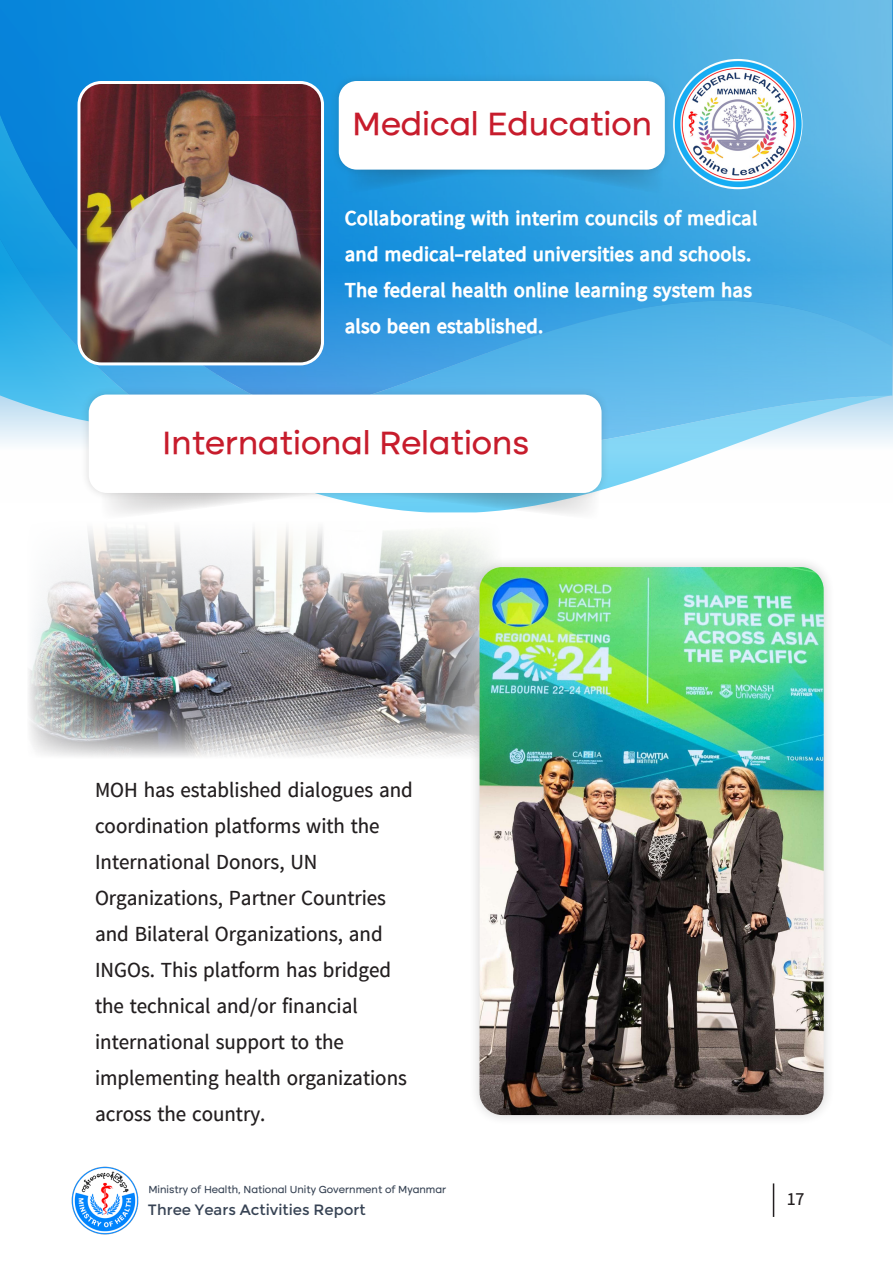
<style>
.page{position:relative;width:893px;height:1263px;background:#fff}
.page>*{position:absolute;margin:0;border:0;box-sizing:border-box;transform-origin:0 0}
.Body{font:700 33px "Z06 Walone";color:#c71c2c}
.Body-2{font:21px/36px "Pyidaungsu";color:#231f20}
.Body-3{font:700 21px/36px "Pyidaungsu";color:#fff}
.t1{font:18px "Pyidaungsu";color:#231f20}
.t2{font:15px "Myanmar Angoun";color:#374354}
.t3{font:700 10.5px "Z06 Walone";color:#374354}
</style>
<div class="page">
<img style="left:71px;top:1167px;width:67px;height:67px">
<hr style="left:773px;top:1183px;width:1px;height:34px;background:#231f20">
<img style="left:0;top:284px;width:81px;height:146px">
<img style="left:610px;top:396px;width:279px;height:92px">
<img style="left:136px;top:365px;width:80px;height:21px">
<img style="left:81px;top:364px;width:55px;height:22px">
<img style="left:54px;top:255px;width:25px;height:96px">
<img style="left:26px;top:219px;width:29px;height:101px">
<div style="left:0;top:174px;width:27px;height:110px;background:#159de0"></div>
<img style="left:610px;top:398px;width:94px;height:54px">
<img style="left:703px;top:307px;width:136px;height:113px">
<div style="left:838px;top:333px;width:28px;height:65px;background:#66beec"></div>
<div style="left:406px;top:371px;width:298px;height:27px;background:#5fb9eb"></div>
<img style="left:865px;top:347px;width:27px;height:49px">
<div style="left:488px;top:343px;width:216px;height:28px;background:#57b5e9"></div>
<div style="left:542px;top:316px;width:162px;height:27px;background:#51b3e7"></div>
<img style="left:650px;top:307px;width:54px;height:9px">
<img style="left:216px;top:0;width:190px;height:386px">
<img style="left:189px;top:0;width:28px;height:375px">
<img style="left:405px;top:0;width:83px;height:383px">
<div style="left:163px;top:0;width:27px;height:81px;background:#0e8edc"></div>
<img style="left:486px;top:0;width:56px;height:353px">
<img style="left:865px;top:0;width:27px;height:347px">
<div style="left:109px;top:0;width:54px;height:81px;background:#0c8bdc"></div>
<img style="left:540px;top:0;width:110px;height:334px">
<img style="left:784px;top:0;width:82px;height:333px">
<div style="left:82px;top:0;width:27px;height:82px;background:#0a89db"></div>
<img style="left:649px;top:0;width:136px;height:307px">
<img style="left:54px;top:0;width:28px;height:255px">
<img style="left:26px;top:0;width:29px;height:219px">
<img style="left:0;top:0;width:27px;height:174px">
<svg style="left:347px;top:178px;width:316px;height:17px;background:#279adc"></svg>
<div style="left:330px;top:73px;width:343px;height:105px;background:#231f20;opacity:.15"></div>
<div style="left:339px;top:81px;width:326px;height:89px;background:#fff;border-radius:18px"></div>
<svg style="left:109px;top:501px;width:483px;height:13px"></svg>
<div style="left:80px;top:386px;width:530px;height:115px;background:#231f20;opacity:.15"></div>
<div style="left:89px;top:395px;width:513px;height:98px;background:#fff;border-radius:18px"></div>
<img style="left:79px;top:82px;width:243px;height:282px">
<div style="left:78px;top:81px;width:246px;height:284px;border:3px solid #fff;border-radius:22px"></div>
<img style="left:673px;top:59px;width:129px;height:130px">
<img style="left:28px;top:528px;width:461px;height:229px">
<div style="left:468px;top:556px;width:367px;height:570px;background:#231f20;opacity:.2"></div>
<img style="left:480px;top:567px;width:344px;height:548px">
<p class="Body" style="left:352px;top:104px;width:301px">Medical Education</p>
<p class="Body-3" style="left:345px;top:200px;width:414px">Collaborating with interim councils of medical and medical-related universities and schools.<br>The federal health online learning system has also been established.</p>
<p class="Body" style="left:162px;top:424px;width:369px">International Relations</p>
<p class="Body-2" style="left:95px;top:771px;width:319px">MOH has established dialogues and coordination platforms with the<br>International Donors, UN<br>Organizations, Partner Countries and Bilateral Organizations, and<br>INGOs. This platform has bridged the technical and/or financial international support to the implementing health organizations across the country.</p>
<p class="t3" style="left:148px;top:1183px;width:299px">Ministry of Health, National Unity Government of Myanmar</p>
<p class="t2" style="left:148px;top:1201px;width:219px">Three Years Activities Report</p>
<p class="t1" style="left:787px;top:1188px;width:19px">17</p>
</div>
